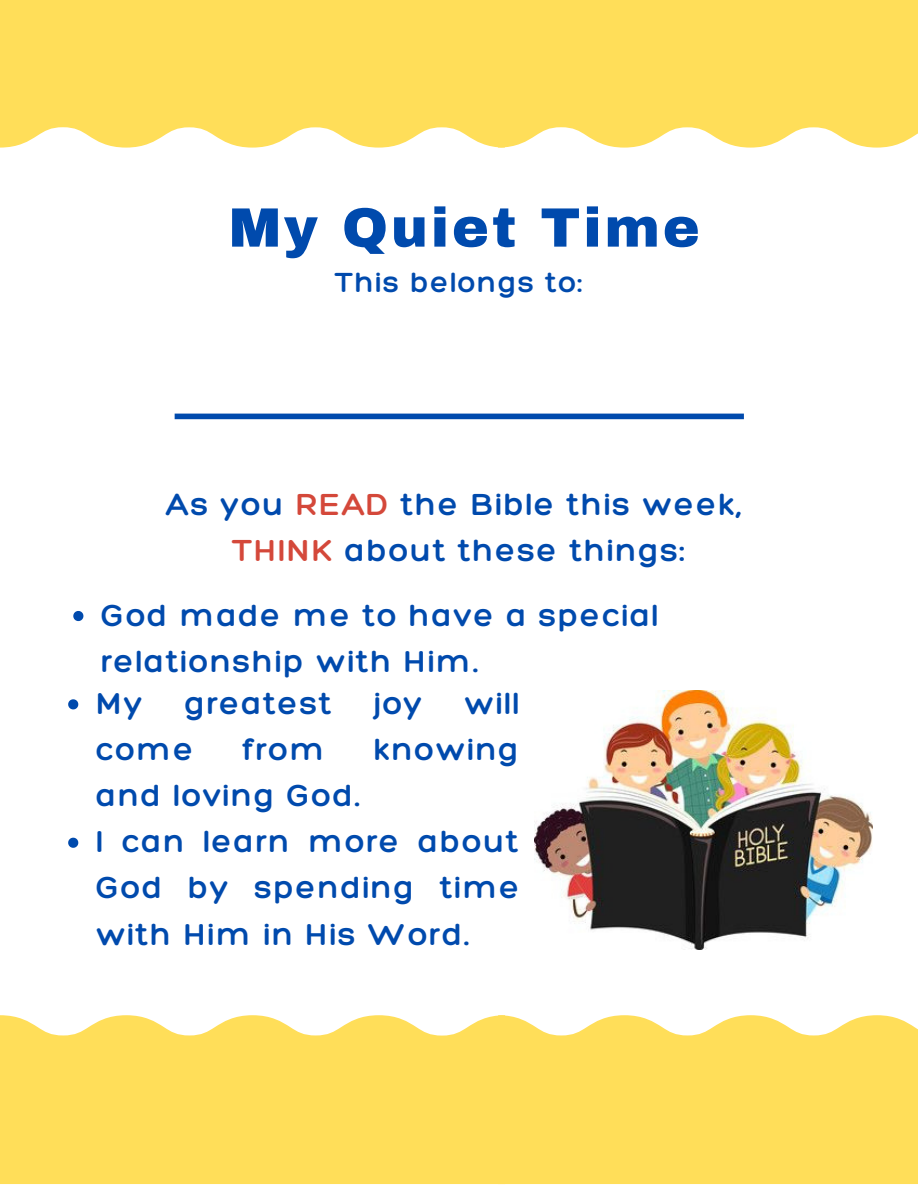
<style>
.page{position:relative;width:918px;height:1188px;background:#fff}
.page>*{position:absolute;margin:0;border:0;box-sizing:border-box;transform-origin:0 0}
.t1{font:900 55.5px "Archivo";letter-spacing:.05em;color:#004aad}
.t2{font:300 33px/46.2px "Hero";letter-spacing:.05em;color:#004aad;text-align:justify}
.t3{font:300 30px "Hero";letter-spacing:.05em;color:#004aad}
.s1{color:#d4483a}
</style>
<div class="page">
<img style="left:535px;top:690px;width:337px;height:259px">
<svg style="left:68px;top:699px;width:10px;height:10px"></svg>
<svg style="left:68px;top:838px;width:10px;height:10px"></svg>
<svg style="left:73px;top:611px;width:10px;height:10px"></svg>
<div style="left:175px;top:414px;width:569px;height:5px;background:#004aad"></div>
<div style="left:0;top:1015px;width:498px;height:169px;background:#ffde59"></div>
<div style="left:498px;top:1015px;width:420px;height:169px;background:#ffde59"></div>
<div style="left:0;top:0;width:498px;height:148px;background:#ffde59"></div>
<div style="left:498px;top:0;width:420px;height:148px;background:#ffde59"></div>
<p class="t1" style="left:229px;top:198px;width:472px">My Quiet Time</p>
<p class="t3" style="left:336px;top:263px;width:248px">This belongs to:</p>
<p class="t2" style="left:166px;top:480px;width:576px">As you <span class="s1">READ</span> the Bible this week,</p>
<p class="t2" style="left:233px;top:526px;width:454px"><span class="s1">THINK</span> about these things:</p>
<p class="t2" style="left:101px;top:591px;width:559px">God made me to have a special relationship with Him.</p>
<p class="t2" style="left:96px;top:679px;width:48px">My</p>
<p class="t2" style="left:185px;top:679px;width:149px">greatest</p>
<p class="t2" style="left:374px;top:679px;width:50px">joy</p>
<p class="t2" style="left:465px;top:679px;width:56px">will</p>
<p class="t2" style="left:96px;top:725px;width:99px">come</p>
<p class="t2" style="left:243px;top:725px;width:84px">from</p>
<p class="t2" style="left:374px;top:725px;width:147px">knowing</p>
<p class="t2" style="left:96px;top:772px;width:265px">and loving God.</p>
<p class="t2" style="left:96px;top:818px;width:425px">I can learn more about God by spending time with Him in His Word.</p>
</div>
